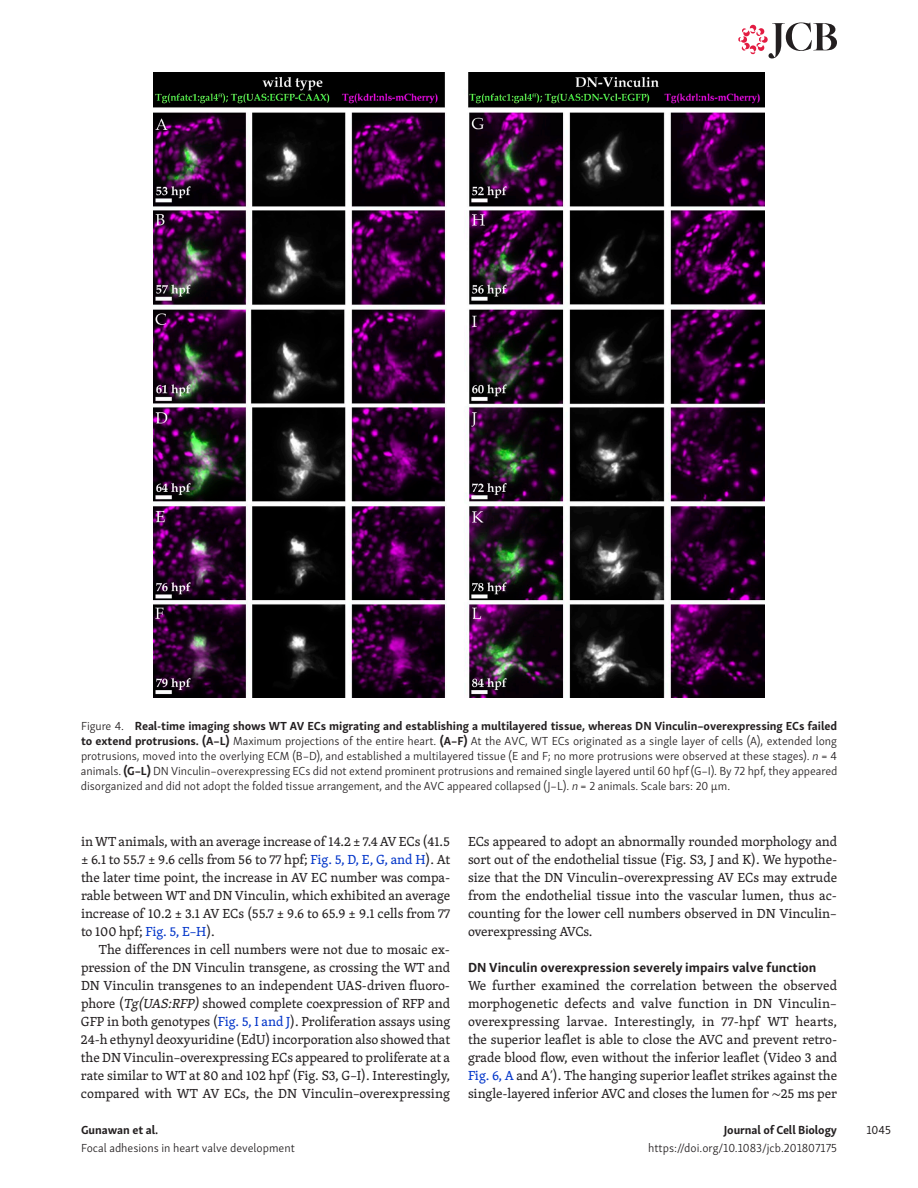
<style>
.page{position:relative;width:918px;height:1188px;background:#fff}
.page>*{position:absolute;margin:0;border:0;box-sizing:border-box;transform-origin:0 0}
.t1{font:13.5px/18px "Skolar PE";letter-spacing:-.005em;color:#231f20;text-align:justify}
.t2{font:700 13.5px "Skolar Sans PE";color:#231f20}
.t3{font:300 12px/15px "Skolar Sans PE";color:#231f20;text-align:justify}
.t4{font:700 12px "Skolar Sans PE";letter-spacing:-.005em;color:#231f20}
.t5{font:12px "Skolar Sans PE";color:#231f20}
.s1{font-weight:700}
.s2{font-style:italic}
.s3{color:#0034c9}
.s4{font-family:"STIX"}
</style>
<div class="page">
<svg style="left:738px;top:23px;width:99px;height:35px"></svg>
<img style="left:153px;top:72px;width:612px;height:625px">
<p class="t3" style="left:81px;top:718px;width:758px">Figure 4. <span class="s1">Real-time imaging shows WT AV ECs migrating and establishing a multilayered tissue, whereas DN Vinculin–overexpressing ECs failed to extend protrusions. (A–L)</span> Maximum projections of the entire heart. <span class="s1">(A–F)</span> At the AVC, WT ECs originated as a single layer of cells (A), extended long protrusions, moved into the overlying ECM (B–D), and established a multilayered tissue (E and F; no more protrusions were observed at these stages). <span class="s2">n</span> = 4 animals. <span class="s1">(G–L)</span> DN Vinculin–overexpressing ECs did not extend prominent protrusions and remained single layered until 60 hpf (G–I). By 72 hpf, they appeared disorganized and did not adopt the folded tissue arrangement, and the AVC appeared collapsed (J–L). <span class="s2">n</span> = 2 animals. Scale bars: 20 µm.</p>
<p class="t1" style="left:81px;top:832px;width:371px">in WT animals, with an average increase of 14.2 ± 7.4 AV ECs (41.5 ± 6.1 to 55.7 ± 9.6 cells from 56 to 77 hpf; <span class="s3">Fig. 5, D, E, G, and H</span>). At the later time point, the increase in AV EC number was compa&shy;rable between WT and DN Vinculin, which exhibited an average increase of 10.2 ± 3.1 AV ECs (55.7 ± 9.6 to 65.9 ± 9.1 cells from 77 to 100 hpf; <span class="s3">Fig. 5, E–H</span>).</p>
<p class="t1" style="left:81px;top:940px;width:371px;text-indent:18px">The differences in cell numbers were not due to mosaic ex&shy;pression of the DN Vinculin transgene, as crossing the WT and DN Vinculin transgenes to an independent UAS-driven fluoro&shy;phore (<span class="s2">Tg(UAS:RFP)</span>showed complete coexpression of RFP and GFP in both genotypes (<span class="s3">Fig. 5, I and J</span>). Proliferation assays using 24-h ethynyl deoxyuridine (EdU) incorporation also showed that the DN Vinculin–overexpressing ECs appeared to proliferate at a rate similar to WT at 80 and 102 hpf (Fig. S3, G–I). Interestingly, compared with WT AV ECs, the DN Vinculin–overexpressing</p>
<p class="t4" style="left:81px;top:1120px;width:79px">Gunawan et al.</p>
<p class="t3" style="left:81px;top:1140px;width:215px">Focal adhesions in heart valve development</p>
<p class="t1" style="left:468px;top:832px;width:371px">ECs appeared to adopt an abnormally rounded morphology and sort out of the endothelial tissue (Fig. S3, J and K). We hypothe&shy;size that the DN Vinculin–overexpressing AV ECs may extrude from the endothelial tissue into the vascular lumen, thus ac&shy;counting for the lower cell numbers observed in DN Vinculin– overexpressing AVCs.</p>
<p class="t2" style="left:468px;top:956px;width:350px">DN Vinculin overexpression severely impairs valve function</p>
<p class="t1" style="left:468px;top:976px;width:371px">We further examined the correlation between the observed morphogenetic defects and valve function in DN Vinculin– overexpressing larvae. Interestingly, in 77-hpf WT hearts, the superior leaflet is able to close the AVC and prevent retro&shy;grade blood flow, even without the inferior leaflet (Video 3 and <span class="s3">Fig. 6, A</span> and A′). The hanging superior leaflet strikes against the single-layered inferior AVC and closes the lumen for <span class="s4">∼</span>25 ms per</p>
<p class="t4" style="left:724px;top:1120px;width:115px">Journal of Cell Biology</p>
<p class="t3" style="left:648px;top:1140px;width:190px">https://doi.org/10.1083/jcb.201807175</p>
<p class="t5" style="left:866px;top:1121px;width:26px">1045</p>
</div>
